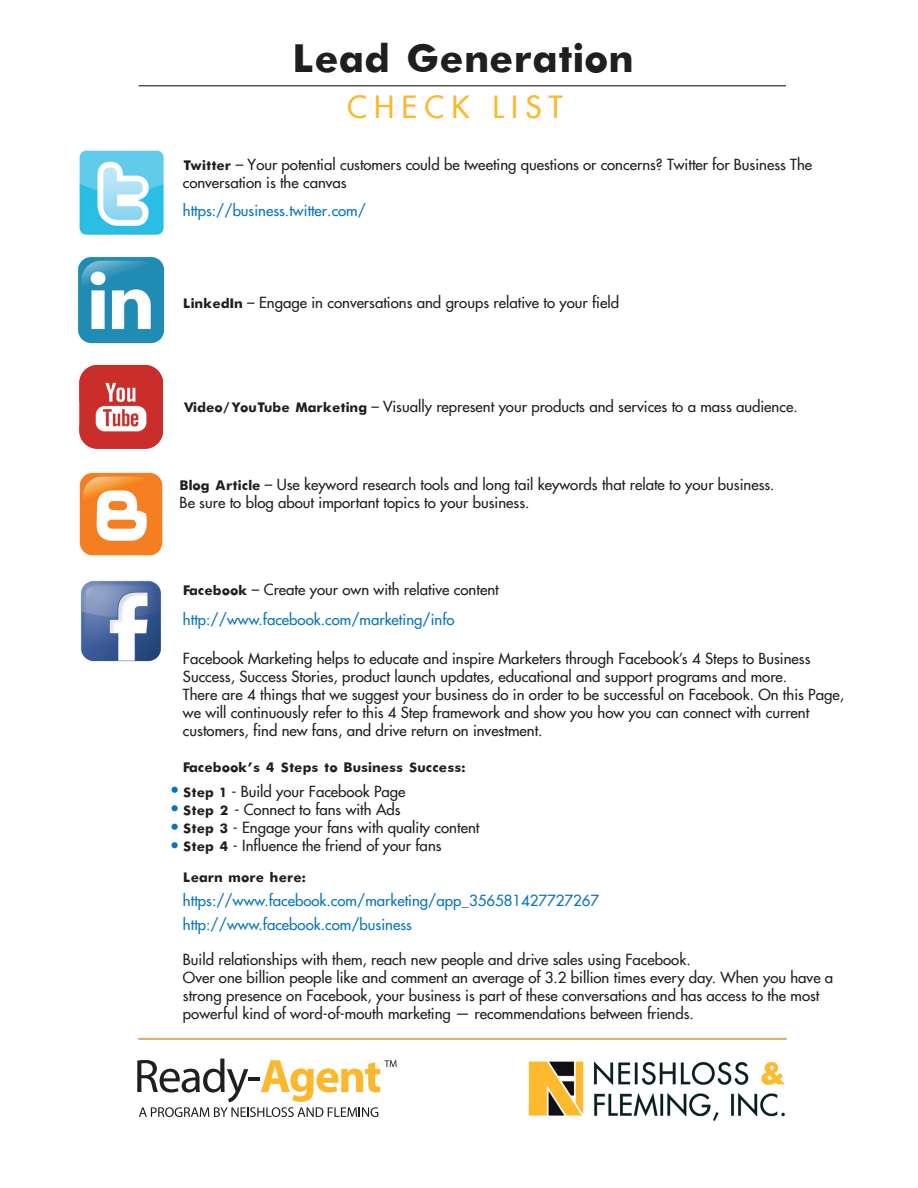
<style>
.page{position:relative;width:918px;height:1188px;background:#fff}
.page>*{position:absolute;margin:0;border:0;box-sizing:border-box;transform-origin:0 0}
.t1{font:700 43.5px "Futura";color:#211e1e}
.t2{font:500 30px "Futura";letter-spacing:.24em;color:#fcb82c}
.t3{font:500 15px/18px "Futura";color:#211e1e}
.t4{font:500 15px/24px "Futura";color:#0875bc}
.t5{font:700 15px "Futura";color:#211e1e}
.s1{font-weight:700}
</style>
<div class="page">
<img style="left:79px;top:150px;width:85px;height:85px">
<img style="left:79px;top:472px;width:84px;height:84px">
<svg style="left:79px;top:365px;width:84px;height:84px"></svg>
<img style="left:80px;top:581px;width:82px;height:81px">
<img style="left:78px;top:257px;width:87px;height:87px">
<hr style="left:139px;top:85px;width:647px;height:1px;background:#050504">
<img style="left:139px;top:1037px;width:647px;height:3px">
<svg style="left:137px;top:1059px;width:260px;height:58px"></svg>
<img style="left:528px;top:1061px;width:257px;height:60px">
<svg style="left:172px;top:787px;width:6px;height:6px"></svg>
<svg style="left:172px;top:842px;width:6px;height:6px"></svg>
<svg style="left:172px;top:824px;width:6px;height:6px"></svg>
<svg style="left:172px;top:805px;width:6px;height:6px"></svg>
<h1 class="t1" style="left:292px;top:37px;width:343px">Lead Generation</h1>
<h2 class="t2" style="left:347px;top:89px;width:217px">CHECK LIST</h2>
<p class="t3" style="left:183px;top:155px;width:631px"><span class="s1">Twitter</span> – Your potential customers could be tweeting questions or concerns? Twitter for Business The conversation is the canvas</p>
<p class="t4" style="left:183px;top:198px;width:185px">https://business.twitter.com/</p>
<p class="t3" style="left:183px;top:294px;width:438px"><span class="s1">LinkedIn</span> – Engage in conversations and groups relative to your field</p>
<p class="t3" style="left:183px;top:398px;width:616px"><span class="s1">Video/YouTube Marketing</span> – Visually represent your products and services to a mass audience.</p>
<p class="t3" style="left:180px;top:475px;width:596px"><span class="s1">Blog Article</span> – Use keyword research tools and long tail keywords that relate to your business.<br>Be sure to blog about important topics to your business.</p>
<p class="t3" style="left:183px;top:581px;width:317px"><span class="s1">Facebook</span> – Create your own with relative content</p>
<p class="t4" style="left:183px;top:608px;width:273px">http://www.facebook.com/marketing/info</p>
<p class="t3" style="left:183px;top:650px;width:663px">Facebook Marketing helps to educate and inspire Marketers through Facebook’s 4 Steps to Business Success, Success Stories, product launch updates, educational and support programs and more.<br>There are 4 things that we suggest your business do in order to be successful on Facebook. On this Page, we will continuously refer to this 4 Step framework and show you how you can connect with current customers, find new fans, and drive return on investment.</p>
<p class="t5" style="left:183px;top:760px;width:284px">Facebook's 4 Steps to Business Success:</p>
<p class="t3" style="left:183px;top:783px;width:298px"><span class="s1">Step 1</span> - Build your Facebook Page<br><span class="s1">Step 2</span> - Connect to fans with Ads<br><span class="s1">Step 3</span> - Engage your fans with quality content <span class="s1">Step 4</span> - Influence the friend of your fans</p>
<p class="t5" style="left:183px;top:870px;width:125px">Learn more here:</p>
<p class="t4" style="left:183px;top:888px;width:418px">https://www.facebook.com/marketing/app_356581427727267 http://www.facebook.com/business</p>
<p class="t3" style="left:183px;top:950px;width:652px">Build relationships with them, reach new people and drive sales using Facebook.<br>Over one billion people like and comment an average of 3.2 billion times every day. When you have a strong presence on Facebook, your business is part of these conversations and has access to the most powerful kind of word-of-mouth marketing — recommendations between friends.</p>
</div>
